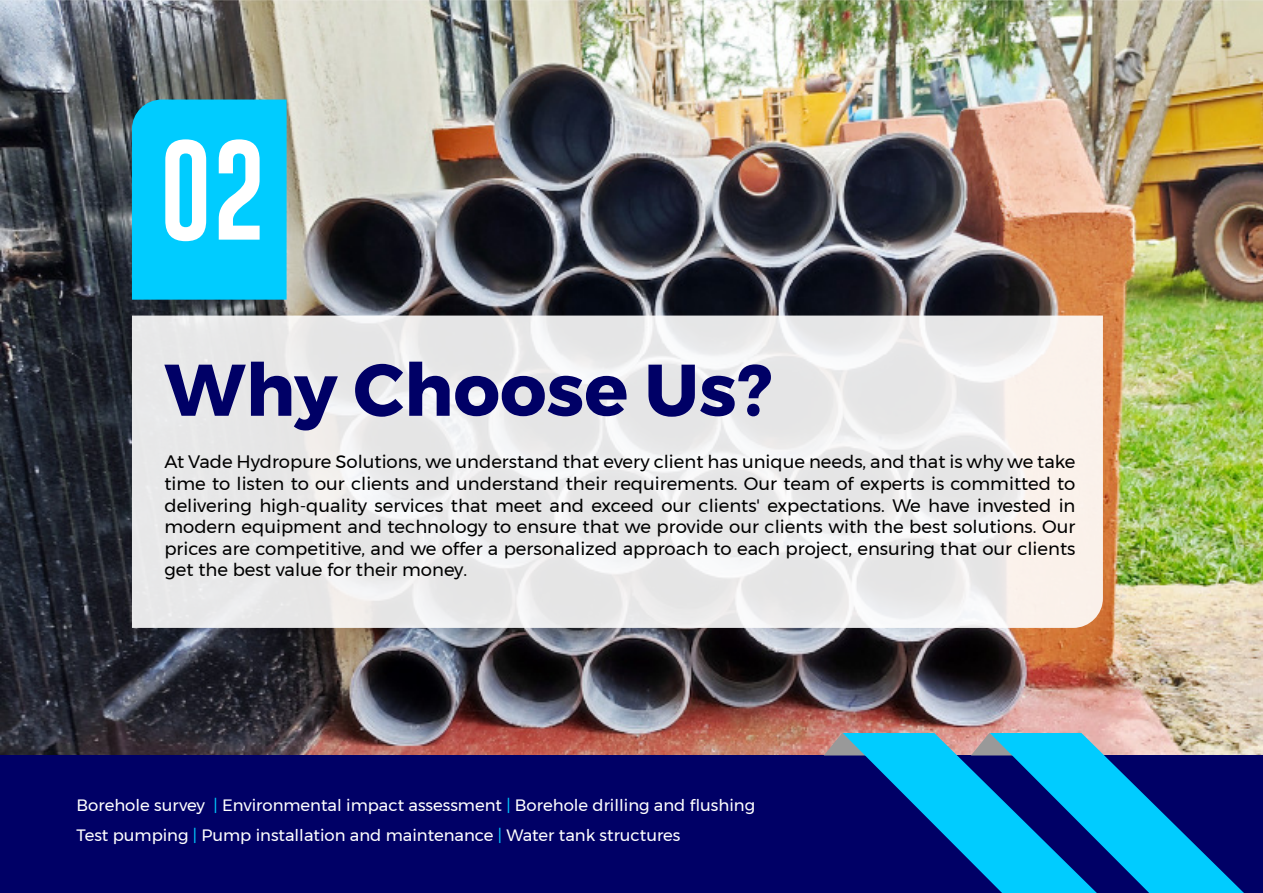
<style>
.page{position:relative;width:1263px;height:893px;background:#fff}
.page>*{position:absolute;margin:0;border:0;box-sizing:border-box;transform-origin:0 0}
.t1{font:102.9px "Gobold";color:#fff}
.t2{font:700 72.9px "Montserrat";color:#006}
.t3{font:18px/21.6px "Montserrat";color:#000;text-align:justify}
.t4{font:16.35px/30.5px "Montserrat";color:#fff}
.s1{color:#0cf}
</style>
<div class="page">
<img style="left:0;top:0;width:1263px;height:755px">
<div style="left:0;top:755px;width:1263px;height:138px;background:#006"></div>
<svg style="left:824px;top:733px;width:420px;height:160px"></svg>
<svg style="left:132px;top:316px;width:971px;height:312px;fill:#e8e8e8"></svg>
<div style="left:132px;top:100px;width:155px;height:200px;background:#0cf"></div>
<h1 class="t1" style="left:159px;top:144px;width:108px">02</h1>
<h2 class="t2" style="left:164px;top:358px;width:608px">Why Choose Us?</h2>
<p class="t3" style="left:164px;top:451px;width:912px">At Vade Hydropure Solutions, we understand that every client has unique needs, and that is why we take time to listen to our clients and understand their requirements. Our team of experts is committed to delivering high-quality services that meet and exceed our clients' expectations. We have invested in modern equipment and technology to ensure that we provide our clients with the best solutions. Our prices are competitive, and we offer a personalized approach to each project, ensuring that our clients get the best value for their money.</p>
<p class="t4" style="left:77px;top:790px;width:680px">Borehole survey <span class="s1">|</span> Environmental impact assessment <span class="s1">|</span> Borehole drilling and flushing<br>Test pumping <span class="s1">|</span> Pump installation and maintenance <span class="s1">|</span> Water tank structures</p>
</div>
